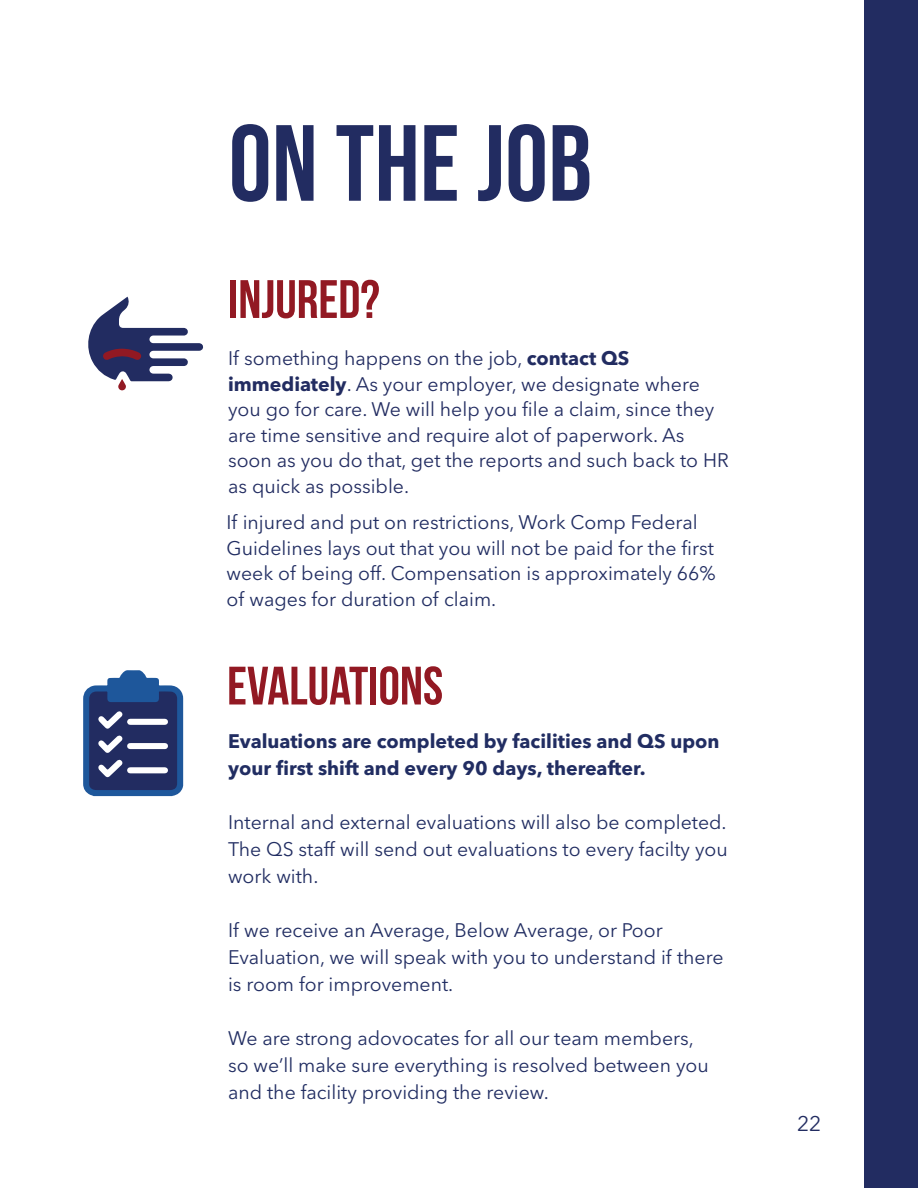
<style>
.page{position:relative;width:918px;height:1188px;background:#fff}
.page>*{position:absolute;margin:0;border:0;box-sizing:border-box;transform-origin:0 0}
.t1{font:108px "Bebas Neue";color:#222c61}
.t2{font:700 54px "Bebas Neue";color:#921923}
.t3{font:21px "Avenir Next LT Pro";color:#222c61}
.t4{font:19.5px/27px "Avenir Next LT Pro";color:#212d62}
.t5{font:19.5px/25.5px "Avenir Next LT Pro";color:#222c61}
.t6{font:700 19.5px/27px "Avenir Next LT Pro";color:#212d62}
.s1{font-weight:700}
</style>
<div class="page">
<div style="left:864px;top:0;width:54px;height:1188px;background:#222c61"></div>
<svg style="left:83px;top:670px;width:100px;height:126px"></svg>
<svg style="left:88px;top:297px;width:116px;height:94px"></svg>
<p class="t1" style="left:229px;top:102px;width:365px">ON THE JOB</p>
<p class="t2" style="left:228px;top:270px;width:153px">INJURED?</p>
<p class="t5" style="left:228px;top:345px;width:502px">If something happens on the job, <span class="s1">contact QS immediately</span>. As your employer, we designate where you go for care. We will help you file a claim, since they are time sensitive and require alot of paperwork. As soon as you do that, get the reports and such back to HR as quick as possible.</p>
<p class="t4" style="left:227px;top:510px;width:491px;line-height:25.5px">If injured and put on restrictions, Work Comp Federal Guidelines lays out that you will not be paid for the first week of being off. Compensation is approximately 66% of wages for duration of claim.</p>
<p class="t2" style="left:227px;top:656px;width:218px">EVALUATIONS</p>
<p class="t6" style="left:228px;top:727px;width:493px">Evaluations are completed by facilities and QS upon your first shift and every 90 days, thereafter.</p>
<p class="t4" style="left:228px;top:808px;width:501px;text-align:justify">Internal and external evaluations will also be completed.<br>The QS staff will send out evaluations to every facilty you work with.</p>
<p class="t4" style="left:228px;top:916px;width:497px">If we receive an Average, Below Average, or Poor<br>Evaluation, we will speak with you to understand if there is room for improvement.</p>
<p class="t4" style="left:228px;top:1024px;width:467px">We are strong adovocates for all our team members,</p>
<p class="t4" style="left:228px;top:1051px;width:482px">so we’ll make sure everything is resolved between you</p>
<p class="t4" style="left:228px;top:1078px;width:322px">and the facility providing the review.</p>
<p class="t3" style="left:797px;top:1111px;width:26px">22</p>
</div>
